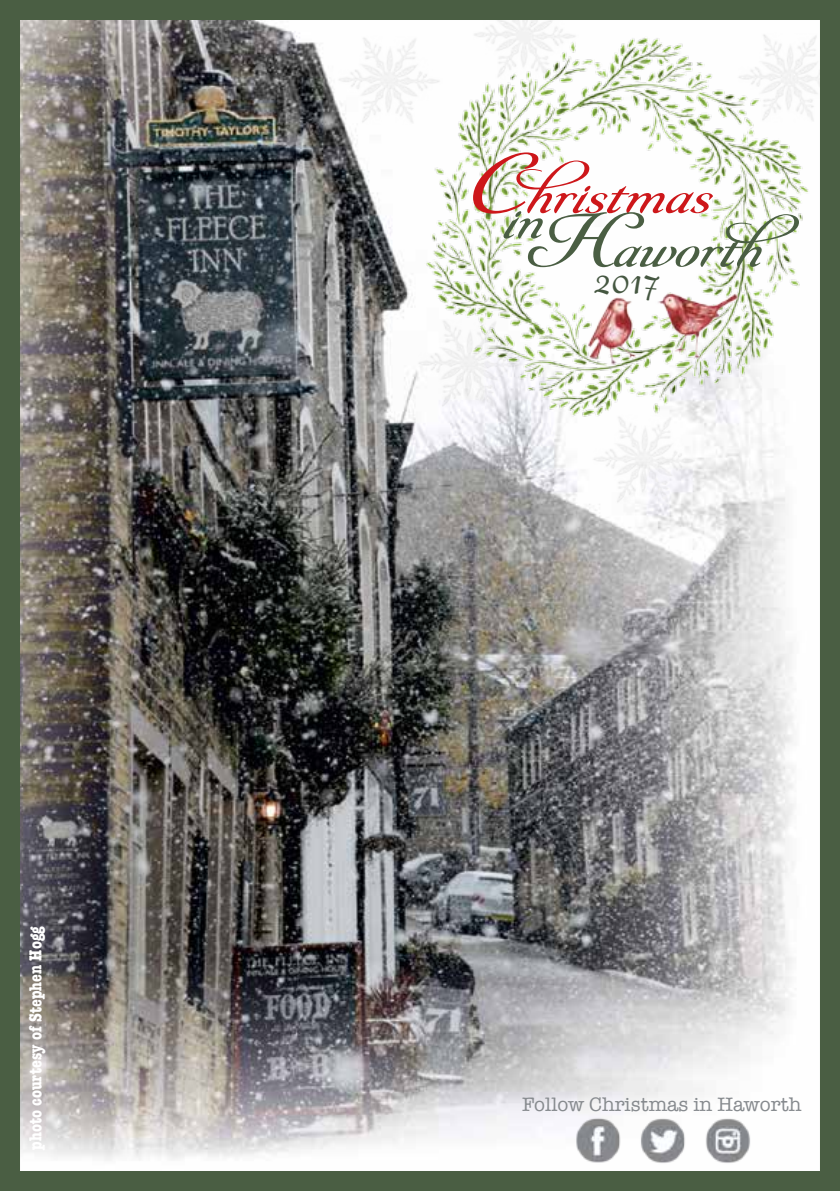
<style>
.page{position:relative;width:840px;height:1191px;background:#fff}
.page>*{position:absolute;margin:0;border:0;box-sizing:border-box;transform-origin:0 0}
.t1{font:80.8px "Youngblood";color:#4a5e43}
.t2{font:500 36.2px "Grafolita Script";color:#455741}
.t3{font:20px "American Typewriter";color:#868a8e}
.t4{font:700 condensed 18px "American Typewriter";color:#fff}
.s1{font-size:107.8px}
</style>
<div class="page">
<img style="left:21px;top:21px;width:773px;height:1140px">
<img style="left:569px;top:1103px;width:186px;height:60px">
<img style="left:416px;top:319px;width:9px;height:89px">
<img style="left:336px;top:35px;width:89px;height:90px">
<div style="left:0;top:0;width:839px;height:1191px;border:20px solid #4a5e43"></div>
<img style="left:591px;top:426px;width:105px;height:78px">
<img style="left:425px;top:20px;width:388px;height:406px">
<svg style="left:473px;top:152px;width:239px;height:62px"></svg>
<img style="left:532px;top:266px;width:279px;height:132px">
<p class="t4" style="left:21px;top:1149px;width:225px;rotate:-90deg">photo courtesy of Stephen Hogg</p>
<h1 class="t1" style="left:507px;top:199px;width:306px">in <span class="s1">H</span>aworth</h1>
<h2 class="t2" style="left:592px;top:256px;width:66px">2017</h2>
<p class="t3" style="left:522px;top:1089px;width:281px">Follow Christmas in Haworth</p>
</div>
